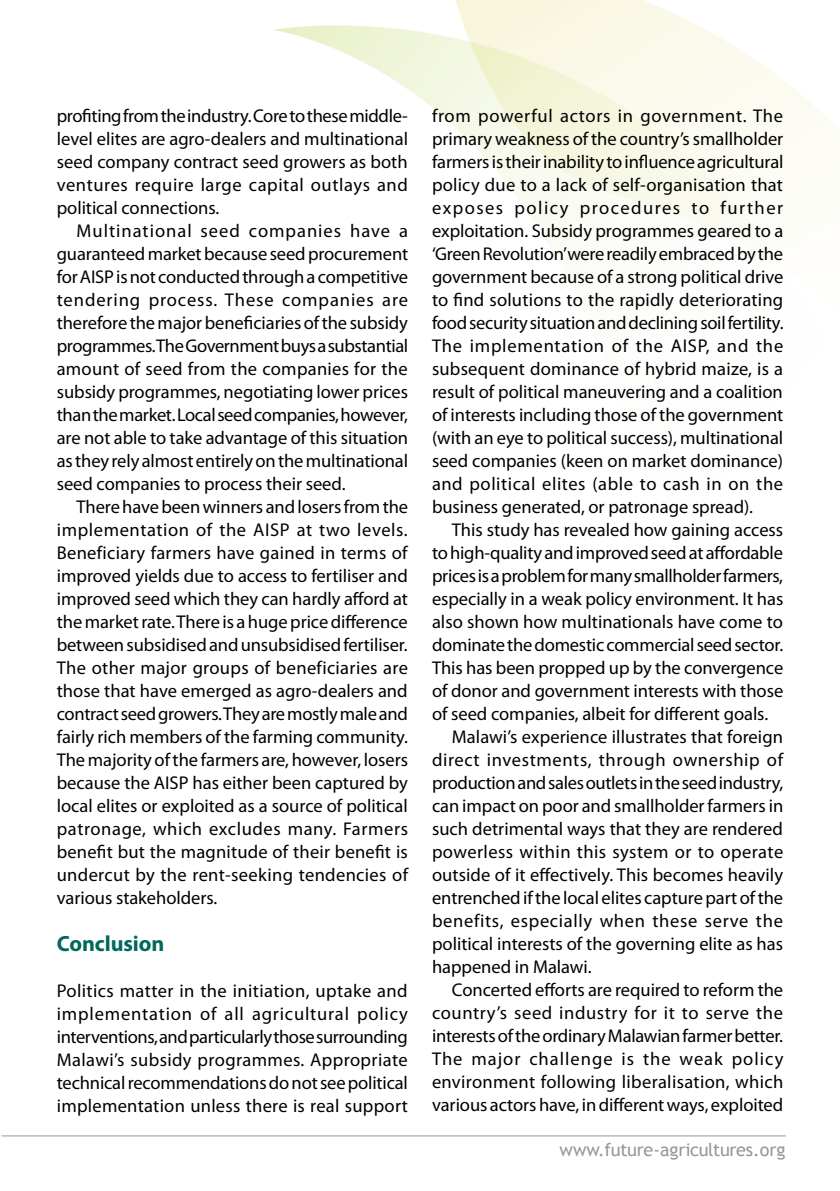
<style>
.page{position:relative;width:840px;height:1191px;background:#fff}
.page>*{position:absolute;margin:0;border:0;box-sizing:border-box;transform-origin:0 0}
.t1{font:700 22px "Myriad Pro";letter-spacing:-.005em;color:#00695b}
.t2{font:18.4px/23px "Myriad Pro";letter-spacing:-.005em;color:#000;text-align:justify}
.t3{font:18.4px "Myriad Pro";letter-spacing:.035em;color:#000}
.t4{font:18.4px "Myriad Pro";letter-spacing:.02em;color:#000}
.t5{font:18.4px "Myriad Pro";letter-spacing:.025em;color:#000}
.t6{font:18.4px "Myriad Pro";letter-spacing:.03em;color:#000}
.t7{font:18.4px "Myriad Pro";letter-spacing:.055em;color:#000}
.t8{font:18px "Trebuchet MS";letter-spacing:-.015em;color:#97979b}
</style>
<div class="page">
<img style="left:273px;top:22px;width:566px;height:382px">
<hr style="left:2px;top:1135px;width:783px;height:1px;background:#97979b">
<p class="t2" style="left:57px;top:104px;width:352px">profiting from the industry. Core to these middle&shy;level elites are agro-dealers and multinational seed company contract seed growers as both ventures require large capital outlays and political connections.</p>
<p class="t2" style="left:57px;top:219px;width:353px;text-indent:20px">Multinational seed companies have a guaranteed market because seed procurement for AISP is not conducted through a competitive tendering process. These companies are therefore the major beneficiaries of the subsidy programmes. The Government buys a substantial amount of seed from the companies for the subsidy programmes, negotiating lower prices than the market. Local seed companies, however, are not able to take advantage of this situation as they rely almost entirely on the multinational seed companies to process their seed.</p>
<p class="t2" style="left:57px;top:495px;width:353px;text-indent:20px">There have been winners and losers from the implementation of the AISP at two levels.<br>Beneficiary farmers have gained in terms of improved yields due to access to fertiliser and improved seed which they can hardly afford at the market rate. There is a huge price difference between subsidised and unsubsidised fertiliser.<br>The other major groups of beneficiaries are those that have emerged as agro-dealers and contract seed growers. They are mostly male and fairly rich members of the farming community.<br>The majority of the farmers are, however, losers because the AISP has either been captured by local elites or exploited as a source of political patronage, which excludes many. Farmers benefit but the magnitude of their benefit is undercut by the rent-seeking tendencies of various stakeholders.</p>
<p class="t1" style="left:57px;top:928px;width:109px">Conclusion</p>
<p class="t2" style="left:57px;top:978px;width:352px">Politics matter in the initiation, uptake and implementation of all agricultural policy interventions, and particularly those surrounding Malawi’s subsidy programmes. Appropriate technical recommendations do not see political implementation unless there is real support</p>
<p class="t2" style="left:432px;top:104px;width:353px">from powerful actors in government. The primary weakness of the country’s smallholder farmers is their inability to influence agricultural policy due to a lack of self-organisation that exposes policy procedures to further exploitation. Subsidy programmes geared to a ‘Green Revolution’were readily embraced by the government because of a strong political drive to find solutions to the rapidly deteriorating food security situation and declining soil fertility.<br>The implementation of the AISP, and the subsequent dominance of hybrid maize, is a result of political maneuvering and a coalition of interests including those of the government (with an eye to political success), multinational seed companies (keen on market dominance) and political elites (able to cash in on the business generated, or patronage spread).</p>
<p class="t2" style="left:451px;top:518px;width:333px">This study has revealed how gaining access</p>
<p class="t2" style="left:432px;top:541px;width:352px">to high-quality and improved seed at affordable</p>
<p class="t2" style="left:432px;top:564px;width:352px">prices is a problem for many smallholder farmers,</p>
<p class="t2" style="left:432px;top:587px;width:352px">especially in a weak policy environment. It has</p>
<p class="t2" style="left:432px;top:610px;width:352px">also shown how multinationals have come to</p>
<p class="t2" style="left:432px;top:633px;width:352px">dominate the domestic commercial seed sector.</p>
<p class="t2" style="left:432px;top:656px;width:352px">This has been propped up by the convergence</p>
<p class="t2" style="left:432px;top:679px;width:352px">of donor and government interests with those</p>
<p class="t2" style="left:432px;top:702px;width:337px">of seed companies, albeit for different goals.</p>
<p class="t2" style="left:451px;top:725px;width:332px">Malawi’s experience illustrates that foreign</p>
<p class="t3" style="left:432px;top:749px;width:352px">direct investments, through ownership of</p>
<p class="t2" style="left:432px;top:771px;width:352px">production and sales outlets in the seed industry,</p>
<p class="t2" style="left:432px;top:794px;width:352px">can impact on poor and smallholder farmers in</p>
<p class="t2" style="left:432px;top:817px;width:352px">such detrimental ways that they are rendered</p>
<p class="t5" style="left:432px;top:841px;width:352px">powerless within this system or to operate</p>
<p class="t2" style="left:432px;top:863px;width:352px">outside of it effectively. This becomes heavily</p>
<p class="t2" style="left:432px;top:886px;width:352px">entrenched if the local elites capture part of the</p>
<p class="t3" style="left:432px;top:910px;width:352px">benefits, especially when these serve the</p>
<p class="t2" style="left:432px;top:932px;width:352px">political interests of the governing elite as has</p>
<p class="t2" style="left:432px;top:955px;width:161px">happened in Malawi.</p>
<p class="t2" style="left:451px;top:978px;width:333px">Concerted efforts are required to reform the</p>
<p class="t6" style="left:432px;top:1001px;width:352px">country’s seed industry for it to serve the</p>
<p class="t2" style="left:432px;top:1024px;width:352px">interests of the ordinary Malawian farmer better.</p>
<p class="t7" style="left:432px;top:1047px;width:353px">The major challenge is the weak policy</p>
<p class="t4" style="left:432px;top:1070px;width:353px">environment following liberalisation, which</p>
<p class="t2" style="left:432px;top:1093px;width:352px">various actors have, in different ways, exploited</p>
<p class="t8" style="left:559px;top:1139px;width:227px">www.future-agricultures.org</p>
</div>
